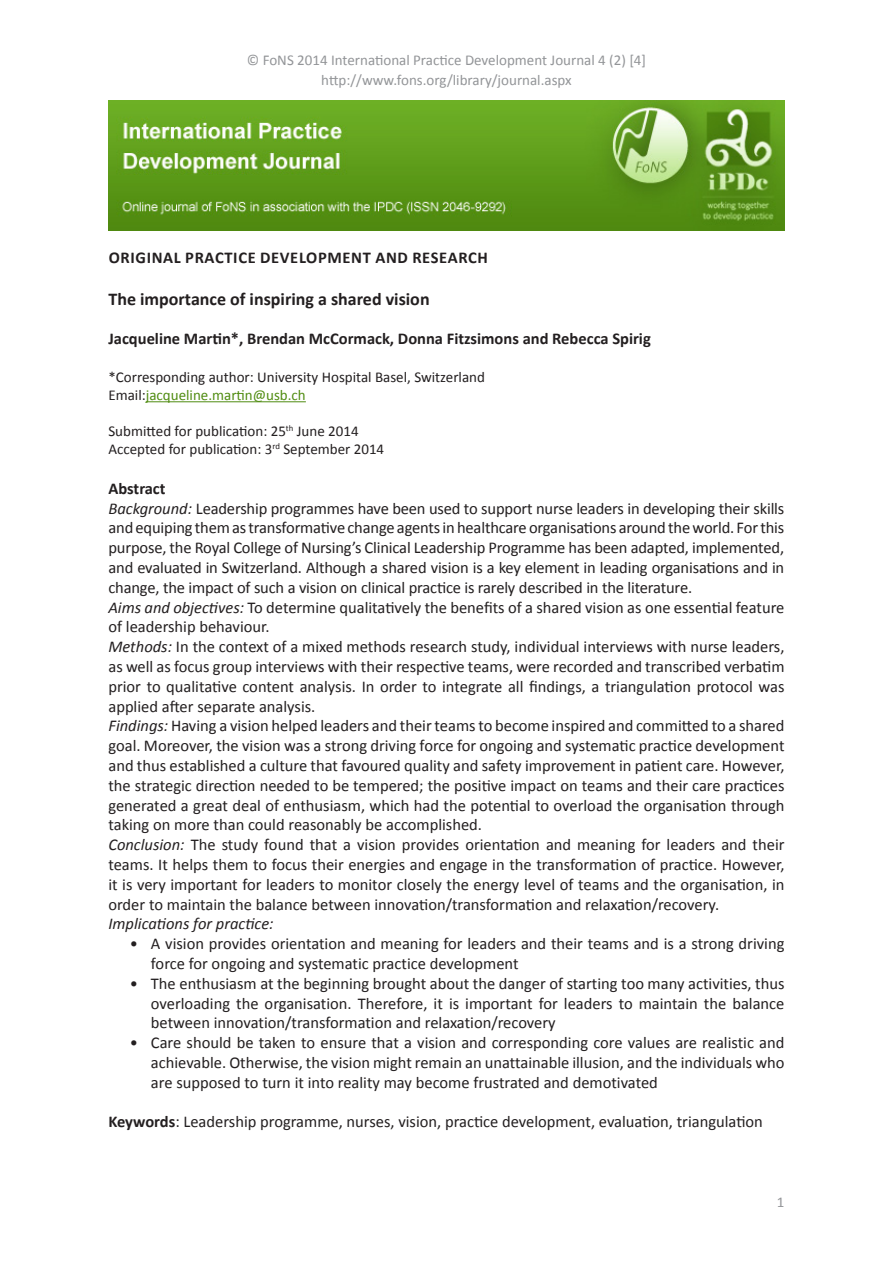
<style>
.page{position:relative;width:893px;height:1263px;background:#fff}
.page>*{position:absolute;margin:0;border:0;box-sizing:border-box;transform-origin:0 0}
.Paper_Title{font:700 18px "Calibri";color:#231f20}
.Body{font:16.5px/19.8px "Calibri";color:#231f20;text-align:justify}
.Author_Name{font:700 16.5px "Calibri";color:#231f20}
.PAPER_TYPE{font:700 16.5px "Calibri";letter-spacing:.04em;color:#231f20}
.Body-2{font:italic 16.5px "Calibri";color:#231f20}
.Xhead_1{font:700 16.5px "Calibri";color:#231f20}
.Page_number{font:15px "Calibri";color:#939598}
.Submit_accept{font:15px "Calibri";color:#231f20}
.Workplace{font:15px "Calibri";color:#231f20}
.Workplace-2{font:15px "Calibri";color:#508c11}
.s1{color:#231f20}
.s2{font-style:italic}
.s3{font-weight:700}
</style>
<div class="page">
<hr style="left:146px;top:401px;width:160px;height:1px;background:#508c11">
<img style="left:108px;top:101px;width:676px;height:129px">
<p class="Page_number" style="left:247px;top:51px;width:401px">© FoNS 2014 International Practice Development Journal 4 (2) [4]</p>
<p class="Page_number" style="left:321px;top:71px;width:252px">http://www.fons.org/library/journal.aspx</p>
<p class="PAPER_TYPE" style="left:109px;top:247px;width:381px">ORIGINAL PRACTICE DEVELOPMENT AND RESEARCH</p>
<p class="Paper_Title" style="left:108px;top:287px;width:323px">The importance of inspiring a shared vision</p>
<p class="Author_Name" style="left:108px;top:328px;width:544px">Jacqueline Martin*, Brendan McCormack, Donna Fitzsimons and Rebecca Spirig</p>
<p class="Workplace" style="left:108px;top:368px;width:378px">*Corresponding author: University Hospital Basel, Switzerland</p>
<p class="Workplace-2" style="left:108px;top:386px;width:199px"><span class="s1">Email:</span>jacqueline.martin@usb.ch</p>
<p class="Submit_accept" style="left:108px;top:422px;width:252px">Submitted for publication: 25<sup>th</sup> June 2014</p>
<p class="Submit_accept" style="left:108px;top:440px;width:277px">Accepted for publication: 3<sup>rd</sup> September 2014</p>
<p class="Xhead_1" style="left:108px;top:478px;width:59px">Abstract</p>
<p class="Body" style="left:108px;top:498px;width:677px"><span class="s2">Background:</span> Leadership programmes have been used to support nurse leaders in developing their skills and equiping them as transformative change agents in healthcare organisations around the world. For this purpose, the Royal College of Nursing’s Clinical Leadership Programme has been adapted, implemented, and evaluated in Switzerland. Although a shared vision is a key element in leading organisations and in change, the impact of such a vision on clinical practice is rarely described in the literature.</p>
<p class="Body" style="left:108px;top:597px;width:678px"><span class="s2">Aims and objectives:</span> To determine qualitatively the benefits of a shared vision as one essential feature of leadership behaviour.</p>
<p class="Body" style="left:108px;top:637px;width:678px"><span class="s2">Methods:</span> In the context of a mixed methods research study, individual interviews with nurse leaders, as well as focus group interviews with their respective teams, were recorded and transcribed verbatim prior to qualitative content analysis. In order to integrate all findings, a triangulation protocol was applied after separate analysis.</p>
<p class="Body" style="left:108px;top:716px;width:678px"><span class="s2">Findings:</span> Having a vision helped leaders and their teams to become inspired and committed to a shared goal. Moreover, the vision was a strong driving force for ongoing and systematic practice development and thus established a culture that favoured quality and safety improvement in patient care. However, the strategic direction needed to be tempered; the positive impact on teams and their care practices generated a great deal of enthusiasm, which had the potential to overload the organisation through taking on more than could reasonably be accomplished.</p>
<p class="Body" style="left:108px;top:835px;width:678px"><span class="s2">Conclusion:</span> The study found that a vision provides orientation and meaning for leaders and their teams. It helps them to focus their energies and engage in the transformation of practice. However, it is very important for leaders to monitor closely the energy level of teams and the organisation, in order to maintain the balance between innovation/transformation and relaxation/recovery.</p>
<p class="Body-2" style="left:108px;top:913px;width:167px">Implications for practice:</p>
<p class="Body" style="left:151px;top:934px;width:635px;text-indent:-21px">• A vision provides orientation and meaning for leaders and their teams and is a strong driving force for ongoing and systematic practice development</p>
<p class="Body" style="left:151px;top:973px;width:635px;text-indent:-21px">• The enthusiasm at the beginning brought about the danger of starting too many activities, thus overloading the organisation. Therefore, it is important for leaders to maintain the balance between innovation/transformation and relaxation/recovery</p>
<p class="Body" style="left:151px;top:1033px;width:635px;text-indent:-21px">• Care should be taken to ensure that a vision and corresponding core values are realistic and achievable. Otherwise, the vision might remain an unattainable illusion, and the individuals who are supposed to turn it into reality may become frustrated and demotivated</p>
<p class="Body" style="left:108px;top:1112px;width:656px"><span class="s3">Keywords</span>: Leadership programme, nurses, vision, practice development, evaluation, triangulation</p>
<p class="Page_number" style="left:777px;top:1193px;width:9px">1</p>
</div>
